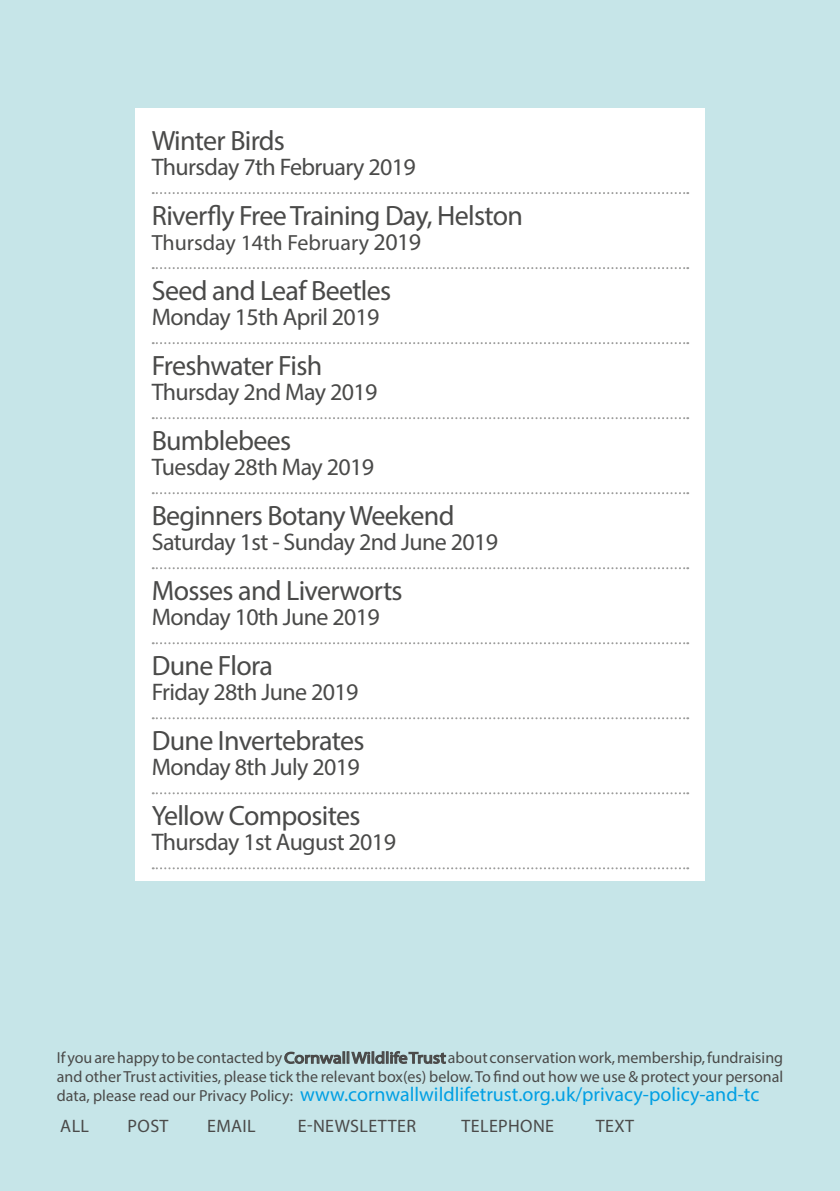
<style>
.page{position:relative;width:840px;height:1191px;background:#fff}
.page>*{position:absolute;margin:0;border:0;box-sizing:border-box;transform-origin:0 0}
.t1{font:28px "Myriad Pro";letter-spacing:-.025em;color:#4a4a49}
.t2{font:24px "Myriad Pro";letter-spacing:-.025em;color:#4a4a49}
.t3{font:22px "Myriad Pro";color:#4a4a49}
.t4{font:20px "Myriad Pro";color:#009fe3}
.t5{font:18px "Myriad Pro";letter-spacing:.02em;color:#4a4a49}
.t6{font:16px/19px "Myriad Pro";color:#4a4a49}
.s1{font-size:24px}
.s2{font-size:16px;color:#4a4a49}
</style>
<div class="page">
<div style="left:0;top:0;width:839px;height:1191px;background:#c6e5e8"></div>
<div style="left:135px;top:108px;width:569px;height:772px;background:#fff"></div>
<svg style="left:153px;top:192px;width:535px;height:2px"></svg>
<svg style="left:153px;top:267px;width:535px;height:2px"></svg>
<svg style="left:153px;top:342px;width:535px;height:2px"></svg>
<svg style="left:153px;top:417px;width:535px;height:2px"></svg>
<svg style="left:153px;top:492px;width:535px;height:2px"></svg>
<svg style="left:153px;top:567px;width:535px;height:2px"></svg>
<svg style="left:153px;top:642px;width:535px;height:2px"></svg>
<svg style="left:153px;top:717px;width:535px;height:2px"></svg>
<svg style="left:153px;top:792px;width:535px;height:2px"></svg>
<svg style="left:153px;top:867px;width:535px;height:2px"></svg>
<svg style="left:284px;top:1051px;width:162px;height:13px"></svg>
<h1 class="t1" style="left:152px;top:123px;width:135px">Winter Birds</h1>
<h2 class="t2" style="left:152px;top:152px;width:265px">Thursday 7th February 2019</h2>
<h1 class="t1" style="left:152px;top:198px;width:373px">Riverfly Free Training Day, Helston</h1>
<h3 class="t3" style="left:152px;top:229px;width:271px">Thursday 14th February <span class="s1">2019</span></h3>
<h1 class="t1" style="left:152px;top:273px;width:241px">Seed and Leaf Beetles</h1>
<h2 class="t2" style="left:152px;top:302px;width:229px">Monday 15th April 2019</h2>
<h1 class="t1" style="left:152px;top:348px;width:172px">Freshwater Fish</h1>
<h2 class="t2" style="left:152px;top:377px;width:227px">Thursday 2nd May 2019</h2>
<h1 class="t1" style="left:152px;top:423px;width:141px">Bumblebees</h1>
<h2 class="t2" style="left:152px;top:452px;width:224px">Tuesday 28th May 2019</h2>
<h1 class="t1" style="left:152px;top:498px;width:304px">Beginners Botany Weekend</h1>
<h2 class="t2" style="left:152px;top:527px;width:348px">Saturday 1st - Sunday 2nd June 2019</h2>
<h1 class="t1" style="left:152px;top:573px;width:252px">Mosses and Liverworts</h1>
<h2 class="t2" style="left:152px;top:602px;width:229px">Monday 10th June 2019</h2>
<h1 class="t1" style="left:152px;top:648px;width:123px">Dune Flora</h1>
<h2 class="t2" style="left:152px;top:677px;width:208px">Friday 28th June 2019</h2>
<h1 class="t1" style="left:152px;top:723px;width:214px">Dune Invertebrates</h1>
<h2 class="t2" style="left:152px;top:752px;width:209px">Monday 8th July 2019</h2>
<h1 class="t1" style="left:152px;top:798px;width:210px">Yellow Composites</h1>
<h2 class="t2" style="left:152px;top:827px;width:246px">Thursday 1st August 2019</h2>
<p class="t6" style="left:57px;top:1048px;width:727px">If you are happy to be contacted byCornwall Wildlife Trustabout conservation work, membership, fundraising and other Trust activities, please tick the relevant box(es) below. To find out how we use &amp; protect your personal</p>
<p class="t4" style="left:57px;top:1082px;width:703px"><span class="s2">data, please read our Privacy Policy:</span> www.cornwallwildlifetrust.org.uk/privacy-policy-and-tc</p>
<p class="t5" style="left:60px;top:1114px;width:30px">ALL</p>
<p class="t5" style="left:128px;top:1114px;width:42px">POST</p>
<p class="t5" style="left:207px;top:1114px;width:50px">EMAIL</p>
<p class="t5" style="left:298px;top:1114px;width:120px">E-NEWSLETTER</p>
<p class="t5" style="left:461px;top:1114px;width:94px">TELEPHONE</p>
<p class="t5" style="left:595px;top:1114px;width:40px">TEXT</p>
</div>
